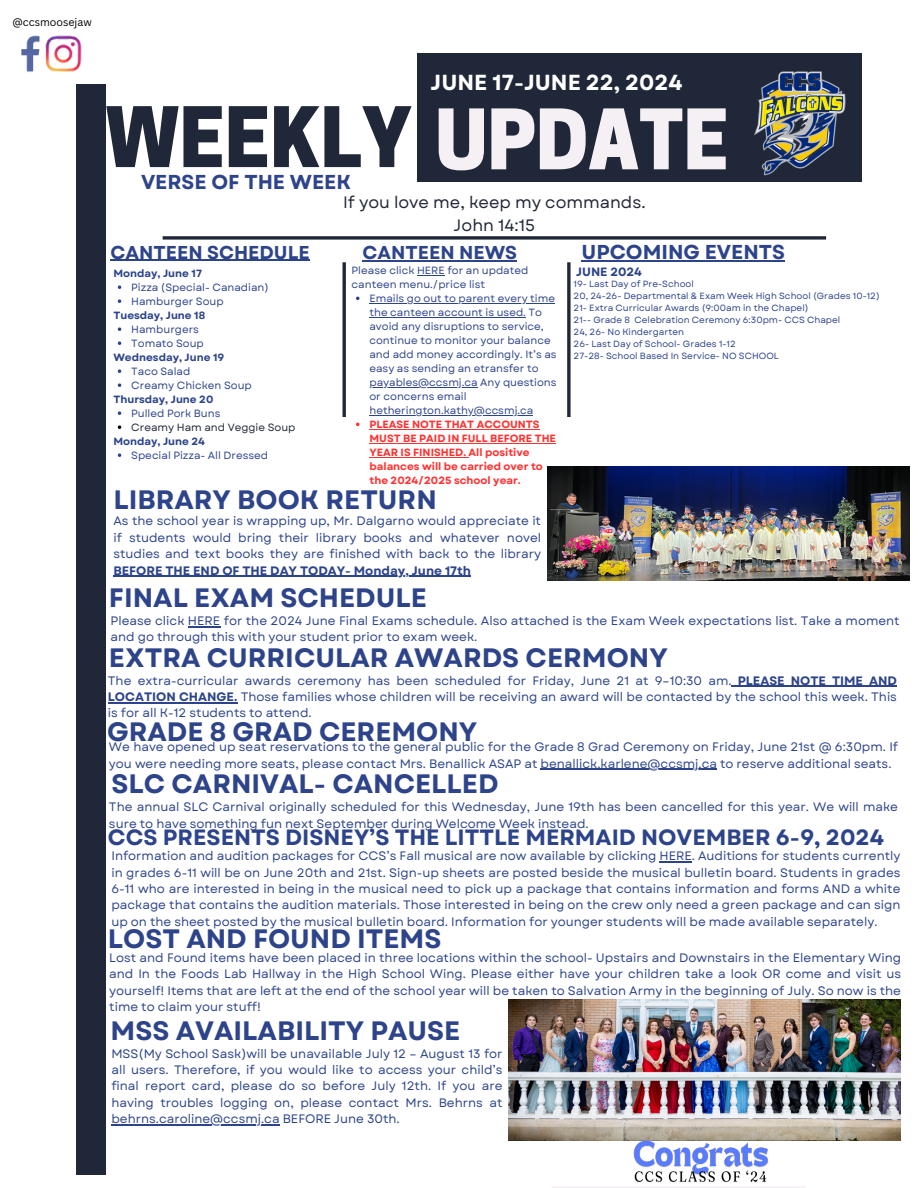
<style>
.page{position:relative;width:918px;height:1188px;background:#fff}
.page>*{position:absolute;margin:0;border:0;box-sizing:border-box;transform-origin:0 0}
.t1{font:800 78.15px "Cooper Hewitt";color:#202738}
.t2{font:800 78.15px "Cooper Hewitt";color:#f5f0f3}
.t3{font:700 26.55px "Garet";color:#2d448b}
.t4{font:700 22.05px "Garet";color:#2d448b}
.t5{font:700 21.75px "Garet";color:#fff}
.t6{font:700 20.1px "Garet";color:#2d448b}
.t7{font:700 18.6px "Garet";color:#2d448b}
.t8{font:16.5px "Garet";color:#202738}
.t9{font:12.3px/16.4px "Garet";color:#2d448b;text-align:justify}
.t10{font:700 12.3px "Garet";color:#2d448b}
.t11{font:700 12px "Garet";color:#2d448b}
.t12{font:10.65px "Canva Sans";color:#000}
.t13{font:10.5px/14px "Garet";color:#2d448b}
.t14{font:700 10.5px/14px "Garet";color:#ff3131}
.t15{font:700 10.5px "Garet";color:#2d448b}
.t16{font:10.5px "Garet";color:#202738}
.t17{font:9px "Garet";color:#2d448b}
.s1{font-weight:400;color:#2d448b}
.s2{font-weight:700}
</style>
<div class="page">
<svg style="left:163px;top:236px;width:663px;height:4px;background:#424856"></svg>
<div style="left:76px;top:84px;width:29px;height:1090px;background:#202738"></div>
<div style="left:417px;top:53px;width:444px;height:129px;background:#202738"></div>
<svg style="left:567px;top:262px;width:4px;height:155px"></svg>
<hr style="left:343px;top:262px;width:3px;height:155px;background:#202738">
<hr style="left:552px;top:1186px;width:253px;height:2px;background:#f5f0f3">
<img style="left:21px;top:35px;width:61px;height:37px">
<img style="left:754px;top:71px;width:92px;height:105px">
<img style="left:509px;top:999px;width:391px;height:142px">
<img style="left:548px;top:467px;width:362px;height:113px">
<hr style="left:660px;top:861px;width:32px;height:1px;background:#2d448b">
<svg style="left:118px;top:285px;width:3px;height:4px"></svg>
<svg style="left:118px;top:299px;width:3px;height:4px"></svg>
<svg style="left:118px;top:327px;width:3px;height:4px"></svg>
<svg style="left:118px;top:341px;width:3px;height:4px"></svg>
<svg style="left:118px;top:369px;width:3px;height:4px"></svg>
<svg style="left:118px;top:383px;width:3px;height:4px"></svg>
<svg style="left:118px;top:411px;width:3px;height:4px"></svg>
<svg style="left:118px;top:425px;width:3px;height:4px"></svg>
<svg style="left:118px;top:453px;width:3px;height:4px"></svg>
<hr style="left:111px;top:260px;width:199px;height:1px;background:#2d448b">
<hr style="left:582px;top:261px;width:203px;height:1px;background:#2d448b">
<hr style="left:362px;top:260px;width:155px;height:1px;background:#2d448b">
<svg style="left:417px;top:275px;width:28px;height:1px"></svg>
<hr style="left:369px;top:303px;width:186px;height:1px;background:#2d448b">
<hr style="left:369px;top:317px;width:157px;height:1px;background:#2d448b">
<hr style="left:369px;top:387px;width:109px;height:1px;background:#2d448b">
<hr style="left:369px;top:415px;width:164px;height:1px;background:#2d448b">
<hr style="left:369px;top:429px;width:171px;height:1px;background:#ff3131">
<hr style="left:369px;top:443px;width:187px;height:1px;background:#ff3131">
<hr style="left:369px;top:457px;width:100px;height:1px;background:#ff3131">
<hr style="left:113px;top:576px;width:358px;height:1px;background:#2d448b">
<hr style="left:188px;top:626px;width:32px;height:1px;background:#2d448b">
<hr style="left:541px;top:769px;width:176px;height:1px;background:#2d448b">
<hr style="left:732px;top:686px;width:165px;height:1px;background:#2d448b">
<hr style="left:108px;top:702px;width:129px;height:1px;background:#2d448b">
<img style="left:631px;top:1139px;width:140px;height:30px">
<img style="left:634px;top:1169px;width:133px;height:14px">
<hr style="left:111px;top:1124px;width:169px;height:1px;background:#2d448b">
<p class="t12" style="left:12px;top:14px;width:81px">@ccsmoosejaw</p>
<p class="t1" style="left:105px;top:108px;width:308px">WEEKLY</p>
<h1 class="t6" style="left:141px;top:167px;width:212px">VERSE OF THE WEEK</h1>
<p class="t5" style="left:431px;top:67px;width:253px">JUNE 17-JUNE 22, 2024</p>
<p class="t2" style="left:435px;top:111px;width:295px">UPDATE</p>
<p class="t7" style="left:111px;top:239px;width:201px">CANTEEN SCHEDULE</p>
<h5 class="t15" style="left:113px;top:265px;width:90px">Monday, June 17</h5>
<h6 class="t13" style="left:131px;top:280px;width:139px">Pizza (Special- Canadian)</h6>
<h6 class="t13" style="left:131px;top:294px;width:94px">Hamburger Soup</h6>
<p class="t15" style="left:113px;top:307px;width:93px">Tuesday, June 18</p>
<p class="t13" style="left:131px;top:322px;width:69px">Hamburgers</p>
<p class="t13" style="left:131px;top:336px;width:74px">Tomato Soup</p>
<p class="t15" style="left:113px;top:349px;width:112px">Wednesday, June 19</p>
<p class="t13" style="left:131px;top:364px;width:61px">Taco Salad</p>
<p class="t13" style="left:131px;top:378px;width:122px">Creamy Chicken Soup</p>
<p class="t15" style="left:113px;top:391px;width:101px">Thursday, June 20</p>
<p class="t13" style="left:131px;top:406px;width:91px">Pulled Pork Buns</p>
<p class="t16" style="left:131px;top:419px;width:166px">Creamy Ham and Veggie Soup</p>
<p class="t15" style="left:113px;top:433px;width:93px">Monday, June 24</p>
<p class="t13" style="left:131px;top:448px;width:138px">Special Pizza- All Dressed</p>
<p class="t8" style="left:343px;top:191px;width:304px">If you love me, keep my commands.</p>
<p class="t8" style="left:454px;top:213px;width:83px">John 14:15</p>
<p class="t6" style="left:582px;top:238px;width:205px">UPCOMING EVENTS</p>
<p class="t7" style="left:362px;top:239px;width:156px">CANTEEN NEWS</p>
<p class="t13" style="left:352px;top:263px;width:178px">Please click HERE for an updated canteen menu./price list</p>
<p class="t13" style="left:369px;top:291px;width:189px">Emails go out to parent every time the canteen account is used. To avoid any disruptions to service, continue to monitor your balance and add money accordingly. It’s as easy as sending an etransfer to</p>
<p class="t13" style="left:369px;top:375px;width:189px">payables@ccsmj.ca Any questions or concerns email</p>
<p class="t14" style="left:369px;top:403px;width:188px"><span class="s1">hetherington.kathy@ccsmj.ca<br></span>PLEASE NOTE THAT ACCOUNTS<br>MUST BE PAID IN FULL BEFORE THE<br>YEAR IS FINISHED. All positive balances will be carried over to the 2024/2025 school year.</p>
<p class="t11" style="left:576px;top:263px;width:67px">JUNE 2024</p>
<p class="t17" style="left:574px;top:277px;width:122px">19- Last Day of Pre-School</p>
<p class="t17" style="left:574px;top:289px;width:308px">20, 24-26- Departmental &amp; Exam Week High School (Grades 10-12)</p>
<p class="t17" style="left:574px;top:301px;width:236px">21- Extra Curricular Awards (9:00am in the Chapel)</p>
<h4 class="t17" style="left:574px;top:313px;width:268px">21-- Grade 8 Celebration Ceremony 6:30pm- CCS Chapel</h4>
<p class="t17" style="left:574px;top:325px;width:112px">24, 26- No Kindergarten</p>
<h4 class="t17" style="left:574px;top:337px;width:164px">26- Last Day of School- Grades 1-12</h4>
<p class="t17" style="left:574px;top:349px;width:207px">27-28- School Based In Service- NO SCHOOL</p>
<h4 class="t3" style="left:113px;top:480px;width:325px">LIBRARY BOOK RETURN</h4>
<p class="t9" style="left:113px;top:513px;width:429px">As the school year is wrapping up, Mr. Dalgarno would appreciate it if students would bring their library books and whatever novel studies and text books they are finished with back to the library</p>
<h4 class="t10" style="left:113px;top:561px;width:359px">BEFORE THE END OF THE DAY TODAY- Monday, June 17th</h4>
<p class="t3" style="left:109px;top:579px;width:319px">FINAL EXAM SCHEDULE</p>
<h4 class="t9" style="left:111px;top:613px;width:791px">Please click HERE for the 2024 June Final Exams schedule. Also attached is the Exam Week expectations list. Take a moment and go through this with your student prior to exam week.</h4>
<h4 class="t3" style="left:109px;top:638px;width:560px">EXTRA CURRICULAR AWARDS CERMONY</h4>
<p class="t9" style="left:108px;top:672px;width:791px">The extra-curricular awards ceremony has been scheduled for Friday, June 21 at 9–10:30 am. <span class="s2">PLEASE NOTE TIME AND LOCATION CHANGE.</span> Those families whose children will be receiving an award will be contacted by the school this week. This is for all K-12 students to attend.</p>
<p class="t3" style="left:107px;top:713px;width:372px">GRADE 8 GRAD CEREMONY</p>
<h5 class="t9" style="left:109px;top:739px;width:791px">We have opened up seat reservations to the general public for the Grade 8 Grad Ceremony on Friday, June 21st @ 6:30pm. If you were needing more seats, please contact Mrs. Benallick ASAP at benallick.karlene@ccsmj.ca to reserve additional seats.</h5>
<p class="t3" style="left:111px;top:765px;width:389px">SLC CARNIVAL- CANCELLED</p>
<h4 class="t9" style="left:109px;top:799px;width:791px">The annual SLC Carnival originally scheduled for this Wednesday, June 19th has been cancelled for this year. We will make sure to have something fun next September during Welcome Week instead.</h4>
<h1 class="t4" style="left:108px;top:822px;width:778px">CCS PRESENTS DISNEY’S THE LITTLE MERMAID NOVEMBER 6-9, 2024</h1>
<h5 class="t9" style="left:111px;top:848px;width:791px">Information and audition packages for CCS’s Fall musical are now available by clicking HERE. Auditions for students currently in grades 6-11 will be on June 20th and 21st. Sign-up sheets are posted beside the musical bulletin board. Students in grades 6-11 who are interested in being in the musical need to pick up a package that contains information and forms AND a white package that contains the audition materials. Those interested in being on the crew only need a green package and can sign up on the sheet posted by the musical bulletin board. Information for younger students will be made available separately.</h5>
<p class="t3" style="left:108px;top:920px;width:335px">LOST AND FOUND ITEMS</p>
<p class="t9" style="left:109px;top:950px;width:793px">Lost and Found items have been placed in three locations within the school- Upstairs and Downstairs in the Elementary Wing and In the Foods Lab Hallway in the High School Wing. Please either have your children take a look OR come and visit us yourself! Items that are left at the end of the school year will be taken to Salvation Army in the beginning of July. So now is the time to claim your stuff!</p>
<h2 class="t3" style="left:111px;top:1012px;width:351px">MSS AVAILABILITY PAUSE</h2>
<p class="t9" style="left:111px;top:1045px;width:393px">MSS(My School Sask)will be unavailable July 12 – August 13 for all users. Therefore, if you would like to access your child’s final report card, please do so before July 12th. If you are having troubles logging on, please contact Mrs. Behrns at behrns.caroline@ccsmj.ca BEFORE June 30th.</p>
</div>
